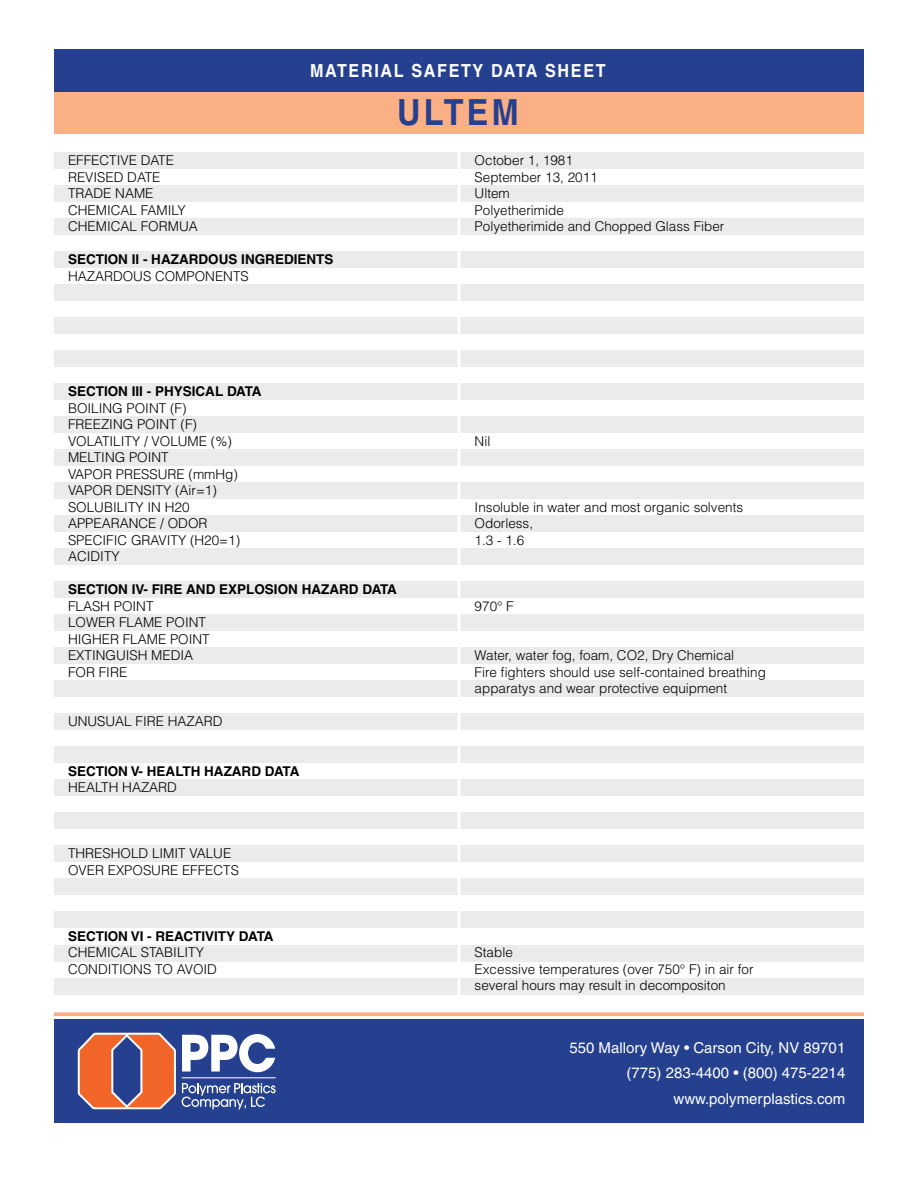
<style>
.page{position:relative;width:918px;height:1188px;background:#fff}
.page>*{position:absolute;margin:0;border:0;box-sizing:border-box;transform-origin:0 0}
.t1{font:700 36px "Helvetica LT";letter-spacing:.1em;color:#25408f;scale:.9 1}
.t2{font:700 18px "Helvetica LT";letter-spacing:.1em;color:#fff;scale:.9 1}
.t3{font:15px/25.5px "Helvetica LT";color:#fff;text-align:right}
.t4{font:300 13.5px/16.5px "Helvetica LT";color:#000}
.t5{font:700 13.5px "Helvetica LT";color:#000}
</style>
<div class="page">
<div style="left:54px;top:91px;width:810px;height:42px;background:#faaf85"></div>
<div style="left:54px;top:152px;width:810px;height:17px;background:#ebebec"></div>
<div style="left:54px;top:449px;width:810px;height:17px;background:#ebebec"></div>
<div style="left:54px;top:812px;width:810px;height:17px;background:#ebebec"></div>
<div style="left:54px;top:285px;width:810px;height:16px;background:#ebebec"></div>
<div style="left:54px;top:582px;width:810px;height:16px;background:#ebebec"></div>
<div style="left:54px;top:945px;width:810px;height:16px;background:#ebebec"></div>
<div style="left:54px;top:978px;width:810px;height:16px;background:#ebebec"></div>
<div style="left:54px;top:218px;width:810px;height:17px;background:#ebebec"></div>
<div style="left:54px;top:515px;width:810px;height:17px;background:#ebebec"></div>
<div style="left:54px;top:878px;width:810px;height:17px;background:#ebebec"></div>
<div style="left:54px;top:351px;width:810px;height:16px;background:#ebebec"></div>
<div style="left:54px;top:647px;width:810px;height:17px;background:#ebebec"></div>
<div style="left:54px;top:185px;width:810px;height:17px;background:#ebebec"></div>
<div style="left:54px;top:482px;width:810px;height:17px;background:#ebebec"></div>
<div style="left:54px;top:845px;width:810px;height:17px;background:#ebebec"></div>
<div style="left:54px;top:318px;width:810px;height:16px;background:#ebebec"></div>
<div style="left:54px;top:615px;width:810px;height:16px;background:#ebebec"></div>
<div style="left:54px;top:251px;width:810px;height:17px;background:#ebebec"></div>
<div style="left:54px;top:548px;width:810px;height:17px;background:#ebebec"></div>
<div style="left:54px;top:911px;width:810px;height:17px;background:#ebebec"></div>
<div style="left:54px;top:383px;width:810px;height:17px;background:#ebebec"></div>
<div style="left:54px;top:746px;width:810px;height:17px;background:#ebebec"></div>
<div style="left:54px;top:680px;width:810px;height:16px;background:#ebebec"></div>
<div style="left:54px;top:416px;width:810px;height:17px;background:#ebebec"></div>
<div style="left:54px;top:779px;width:810px;height:17px;background:#ebebec"></div>
<div style="left:54px;top:713px;width:810px;height:17px;background:#ebebec"></div>
<div style="left:54px;top:49px;width:810px;height:42px;background:#25408f"></div>
<div style="left:54px;top:1019px;width:810px;height:104px;background:#25408f"></div>
<hr style="left:458px;top:148px;width:2px;height:860px;background:#fff">
<svg style="left:54px;top:1012px;width:810px;height:4px;background:#fab690"></svg>
<svg style="left:77px;top:1032px;width:199px;height:78px"></svg>
<h2 class="t2" style="left:310px;top:60px;width:229px">MATERIAL SAFETY DATA</h2>
<h2 class="t2" style="left:545px;top:60px;width:42px">SHEET</h2>
<h1 class="t1" style="left:397px;top:90px;width:137px">ULTEM</h1>
<p class="t4" style="left:68px;top:152px;width:131px">EFFECTIVE DATE<br>REVISED DATE<br>TRADE NAME<br>CHEMICAL FAMILY<br>CHEMICAL FORMUA</p>
<p class="t5" style="left:68px;top:251px;width:267px">SECTION II - HAZARDOUS INGREDIENTS</p>
<p class="t4" style="left:68px;top:268px;width:182px">HAZARDOUS COMPONENTS</p>
<p class="t5" style="left:68px;top:383px;width:195px">SECTION III - PHYSICAL DATA</p>
<p class="t4" style="left:68px;top:400px;width:174px">BOILING POINT (F)<br>FREEZING POINT (F)<br>VOLATILITY / VOLUME (%)<br>MELTING POINT<br>VAPOR PRESSURE (mmHg)<br>VAPOR DENSITY (Air=1)<br>SOLUBILITY IN H20<br>APPEARANCE / ODOR<br>SPECIFIC GRAVITY (H20=1)<br>ACIDITY</p>
<p class="t5" style="left:68px;top:581px;width:330px">SECTION IV- FIRE AND EXPLOSION HAZARD DATA</p>
<p class="t4" style="left:68px;top:597px;width:143px">FLASH POINT<br>LOWER FLAME POINT<br>HIGHER FLAME POINT<br>EXTINGUISH MEDIA<br>FOR FIRE</p>
<p class="t4" style="left:68px;top:713px;width:156px">UNUSUAL FIRE HAZARD</p>
<p class="t5" style="left:68px;top:763px;width:233px">SECTION V- HEALTH HAZARD DATA</p>
<p class="t4" style="left:68px;top:779px;width:111px">HEALTH HAZARD</p>
<p class="t4" style="left:68px;top:845px;width:173px">THRESHOLD LIMIT VALUE<br>OVER EXPOSURE EFFECTS</p>
<p class="t5" style="left:68px;top:928px;width:207px">SECTION VI - REACTIVITY DATA</p>
<p class="t4" style="left:68px;top:944px;width:151px">CHEMICAL STABILITY<br>CONDITIONS TO AVOID</p>
<p class="t4" style="left:475px;top:152px;width:251px">October 1, 1981<br>September 13, 2011<br>Ultem<br>Polyetherimide<br>Polyetherimide and Chopped Glass Fiber</p>
<p class="t4" style="left:475px;top:433px;width:17px">Nil</p>
<p class="t4" style="left:475px;top:499px;width:270px">Insoluble in water and most organic solvents<br>Odorless,<br>1.3 - 1.6</p>
<p class="t4" style="left:475px;top:598px;width:41px">970° F</p>
<p class="t4" style="left:475px;top:647px;width:293px">Water, water fog, foam, CO2, Dry Chemical<br>Fire fighters should use self-contained breathing apparatys and wear protective equipment</p>
<p class="t4" style="left:475px;top:944px;width:280px">Stable<br>Excessive temperatures (over 750° F) in air for several hours may result in decompositon</p>
<p class="t3" style="left:569px;top:1034px;width:277px">550 Mallory Way • Carson City, NV 89701 (775) 283-4400 • (800) 475-2214 www.polymerplastics.com</p>
</div>
